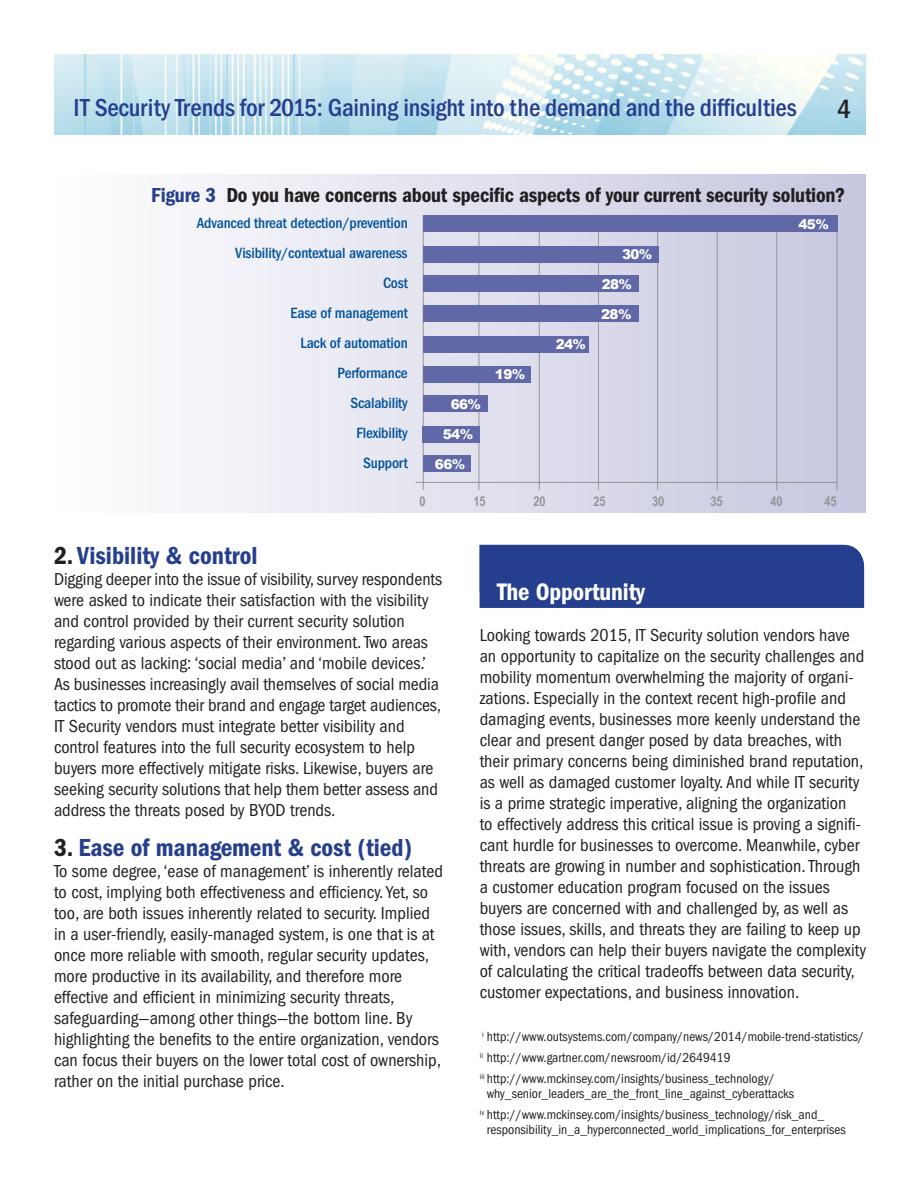
<style>
.page{position:relative;width:918px;height:1188px;background:#fff}
.page>*{position:absolute;margin:0;border:0;box-sizing:border-box;transform-origin:0 0}
.t1{font:500 condensed 27px "Franklin Gothic";color:#231f20}
.t2{font:500 condensed 25.5px "Franklin Gothic";letter-spacing:-.01em;color:#253f8e}
.RevSubHd{font:600 condensed 25.5px "Franklin Gothic";letter-spacing:-.005em;color:#253f8e}
.RevSubHd-2{font:600 condensed 24.75px "Franklin Gothic";letter-spacing:-.005em;color:#fff}
.SubHd{font:600 condensed 21px "Franklin Gothic";letter-spacing:-.01em;color:#231f20}
.t3{font:condensed 18px/21px "Franklin Gothic";color:#231f20}
.SubHd-2{font:500 condensed 15.3px "Franklin Gothic";letter-spacing:-.01em;color:#01529b}
.SubHd-3{font:condensed 13.5px "Franklin Gothic";color:#231f20}
.SubHd-4{font:900 13.5px "Arial";letter-spacing:-.04em;color:#fff}
.t4{font:700 13.5px "Arial Narrow";letter-spacing:-.01em;color:#939598}
.s1{color:#253f8e}
.s2{color:#231f20}
</style>
<div class="page">
<img style="left:54px;top:54px;width:811px;height:81px">
<div style="left:54px;top:174px;width:811px;height:339px;background:linear-gradient(to right,#fefefe,#c6c6df)"></div>
<hr style="left:776px;top:215px;width:1px;height:275px;background:#939598">
<hr style="left:717px;top:215px;width:1px;height:275px;background:#939598">
<hr style="left:416px;top:482px;width:421px;height:1px;background:#939598">
<hr style="left:479px;top:215px;width:1px;height:275px;background:#939598">
<hr style="left:423px;top:215px;width:1px;height:275px;background:#939598">
<hr style="left:539px;top:215px;width:1px;height:275px;background:#939598">
<hr style="left:598px;top:215px;width:1px;height:275px;background:#939598">
<hr style="left:657px;top:215px;width:1px;height:275px;background:#939598">
<hr style="left:837px;top:215px;width:1px;height:275px;background:#939598">
<div style="left:423px;top:215px;width:414px;height:17px;background:#6168a7"></div>
<div style="left:423px;top:246px;width:235px;height:17px;background:#6168a7"></div>
<div style="left:423px;top:275px;width:215px;height:17px;background:#6168a7"></div>
<div style="left:423px;top:305px;width:215px;height:17px;background:#6168a7"></div>
<div style="left:423px;top:336px;width:166px;height:17px;background:#6168a7"></div>
<div style="left:423px;top:366px;width:108px;height:17px;background:#6168a7"></div>
<div style="left:423px;top:395px;width:65px;height:17px;background:#6168a7"></div>
<div style="left:423px;top:426px;width:57px;height:17px;background:#6168a7"></div>
<div style="left:423px;top:455px;width:47px;height:17px;background:#6168a7"></div>
<div style="left:480px;top:545px;width:384px;height:63px;background:#253f8e"></div>
<p class="t2" style="left:73px;top:93px;width:725px">IT Security Trends for 2015: Gaining insight into the demand and the difficulties</p>
<p class="t1" style="left:837px;top:94px;width:15px">4</p>
<p class="SubHd" style="left:151px;top:183px;width:696px"><span class="s1">Figure 3</span> Do you have concerns about specific aspects of your current security solution?</p>
<p class="SubHd-2" style="left:197px;top:215px;width:213px">Advanced threat detection/prevention</p>
<p class="SubHd-2" style="left:235px;top:245px;width:174px">Visibility/contextual awareness</p>
<p class="SubHd-2" style="left:383px;top:275px;width:26px">Cost</p>
<p class="SubHd-2" style="left:291px;top:305px;width:119px">Ease of management</p>
<p class="SubHd-2" style="left:301px;top:335px;width:109px">Lack of automation</p>
<p class="SubHd-2" style="left:338px;top:365px;width:72px">Performance</p>
<p class="SubHd-2" style="left:350px;top:395px;width:59px">Scalability</p>
<p class="SubHd-2" style="left:356px;top:425px;width:53px">Flexibility</p>
<p class="SubHd-2" style="left:363px;top:455px;width:46px">Support</p>
<p class="SubHd-4" style="left:451px;top:397px;width:32px">66%</p>
<p class="SubHd-4" style="left:443px;top:427px;width:32px">54%</p>
<p class="SubHd-4" style="left:435px;top:457px;width:32px">66%</p>
<p class="SubHd-4" style="left:495px;top:367px;width:32px">19%</p>
<p class="SubHd-4" style="left:556px;top:337px;width:32px">24%</p>
<p class="SubHd-4" style="left:622px;top:247px;width:32px">30%</p>
<p class="SubHd-4" style="left:602px;top:277px;width:32px">28%</p>
<p class="SubHd-4" style="left:601px;top:307px;width:32px">28%</p>
<p class="SubHd-4" style="left:798px;top:217px;width:32px">45%</p>
<p class="t4" style="left:420px;top:491px;width:8px">0</p>
<p class="t4" style="left:474px;top:491px;width:14px">15</p>
<p class="t4" style="left:534px;top:491px;width:14px">20</p>
<p class="t4" style="left:594px;top:491px;width:14px">25</p>
<p class="t4" style="left:652px;top:491px;width:14px">30</p>
<p class="t4" style="left:711px;top:491px;width:14px">35</p>
<p class="t4" style="left:771px;top:491px;width:14px">40</p>
<p class="t4" style="left:824px;top:491px;width:14px">45</p>
<p class="RevSubHd" style="left:54px;top:541px;width:205px"><span class="s2">2.</span> Visibility &amp; control</p>
<p class="t3" style="left:54px;top:569px;width:390px">Digging deeper into the issue of visibility, survey respondents</p>
<p class="t3" style="left:54px;top:590px;width:376px">were asked to indicate their satisfaction with the visibility</p>
<p class="t3" style="left:54px;top:611px;width:376px">and control provided by their current security solution regarding various aspects of their environment. Two areas stood out as lacking: ‘social media’ and ‘mobile devices.’</p>
<p class="t3" style="left:54px;top:674px;width:389px;text-align:justify">As businesses increasingly avail themselves of social media tactics to promote their brand and engage target audiences, IT Security vendors must integrate better visibility and</p>
<p class="t3" style="left:54px;top:737px;width:385px">control features into the full security ecosystem to help buyers more effectively mitigate risks. Likewise, buyers are seeking security solutions that help them better assess and address the threats posed by BYOD trends.</p>
<p class="RevSubHd" style="left:54px;top:833px;width:360px"><span class="s2">3.</span> Ease of management &amp; cost (tied)</p>
<p class="t3" style="left:54px;top:861px;width:391px">To some degree, ‘ease of management’ is inherently related to cost, implying both effectiveness and efficiency. Yet, so too, are both issues inherently related to security. Implied in a user-friendly, easily-managed system, is one that is at once more reliable with smooth, regular security updates, more productive in its availability, and therefore more</p>
<p class="t3" style="left:54px;top:987px;width:342px">effective and efficient in minimizing security threats,</p>
<p class="t3" style="left:54px;top:1008px;width:389px">safeguarding—among other things—the bottom line. By highlighting the benefits to the entire organization, vendors can focus their buyers on the lower total cost of ownership, rather on the initial purchase price.</p>
<p class="RevSubHd-2" style="left:497px;top:578px;width:150px">The Opportunity</p>
<p class="t3" style="left:480px;top:625px;width:386px">Looking towards 2015, IT Security solution vendors have an opportunity to capitalize on the security challenges and mobility momentum overwhelming the majority of organi&shy;zations. Especially in the context recent high-profile and damaging events, businesses more keenly understand the clear and present danger posed by data breaches, with their primary concerns being diminished brand reputation, as well as damaged customer loyalty. And while IT security is a prime strategic imperative, aligning the organization<br>to effectively address this critical issue is proving a signifi&shy;cant hurdle for businesses to overcome. Meanwhile, cyber threats are growing in number and sophistication. Through</p>
<p class="t3" style="left:480px;top:877px;width:352px">a customer education program focused on the issues</p>
<p class="t3" style="left:480px;top:898px;width:388px">buyers are concerned with and challenged by, as well as those issues, skills, and threats they are failing to keep up with, vendors can help their buyers navigate the complexity of calculating the critical tradeoffs between data security, customer expectations, and business innovation.</p>
<p class="SubHd-3" style="left:482px;top:1029px;width:383px"><sup>i</sup> http://www.outsystems.com/company/news/2014/mobile-trend-statistics/</p>
<p class="SubHd-3" style="left:480px;top:1050px;width:252px"><sup>ii</sup> http://www.gartner.com/newsroom/id/2649419</p>
<p class="SubHd-3" style="left:480px;top:1071px;width:297px"><sup>iii</sup> http://www.mckinsey.com/insights/business_technology/</p>
<p class="SubHd-3" style="left:487px;top:1086px;width:309px">why_senior_leaders_are_the_front_line_against_cyberattacks</p>
<p class="SubHd-3" style="left:480px;top:1107px;width:346px"><sup>iv</sup> http://www.mckinsey.com/insights/business_technology/risk_and_</p>
<p class="SubHd-3" style="left:487px;top:1122px;width:360px">responsibility_in_a_hyperconnected_world_implications_for_enterprises</p>
</div>
